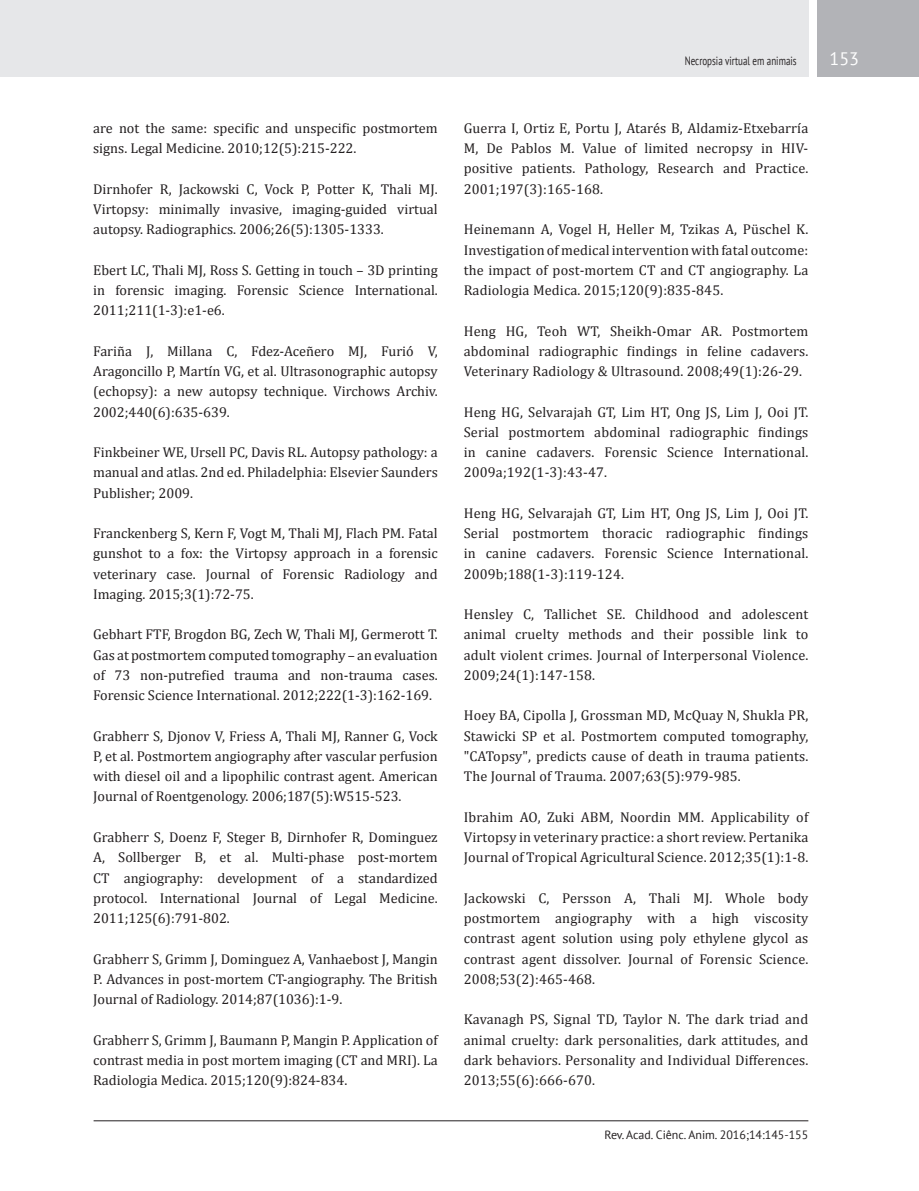
<style>
.page{position:relative;width:919px;height:1191px;background:#fff}
.page>*{position:absolute;margin:0;border:0;box-sizing:border-box;transform-origin:0 0}
.t1{font:18px "PT Sans";color:#fff}
.TEXTO{font:14.25px/20.2px "Cambria";color:#231f20;text-align:justify}
.t2{font:12px "PT Sans";color:#231f20}
.t3{font:12px "PT Sans";color:#231f20;scale:.75 1}
</style>
<div class="page">
<div style="left:0;top:0;width:808px;height:77px;background:#e6e7e9"></div>
<div style="left:816px;top:0;width:102px;height:77px;background:#b2b3b7"></div>
<hr style="left:94px;top:1120px;width:714px;height:1px;background:#231f20">
<p class="TEXTO" style="left:93px;top:118px;width:346px">are not the same: specific and unspecific postmortem signs. Legal Medicine. 2010;12(5):215-222.</p>
<p class="TEXTO" style="left:93px;top:179px;width:346px">Dirnhofer R, Jackowski C, Vock P, Potter K, Thali MJ.<br>Virtopsy: minimally invasive, imaging-guided virtual autopsy. Radiographics. 2006;26(5):1305-1333.</p>
<p class="TEXTO" style="left:93px;top:260px;width:346px">Ebert LC, Thali MJ, Ross S. Getting in touch – 3D printing in forensic imaging. Forensic Science International.<br>2011;211(1-3):e1-e6.</p>
<p class="TEXTO" style="left:93px;top:341px;width:346px">Fariña J, Millana C, Fdez-Aceñero MJ, Furió V, Aragoncillo P, Martín VG, et al. Ultrasonographic autopsy (echopsy): a new autopsy technique. Virchows Archiv.<br>2002;440(6):635-639.</p>
<p class="TEXTO" style="left:93px;top:442px;width:346px">Finkbeiner WE, Ursell PC, Davis RL. Autopsy pathology: a manual and atlas. 2nd ed. Philadelphia: Elsevier Saunders Publisher; 2009.</p>
<p class="TEXTO" style="left:93px;top:523px;width:346px">Franckenberg S, Kern F, Vogt M, Thali MJ, Flach PM. Fatal gunshot to a fox: the Virtopsy approach in a forensic veterinary case. Journal of Forensic Radiology and Imaging. 2015;3(1):72-75.</p>
<p class="TEXTO" style="left:93px;top:624px;width:346px">Gebhart FTF, Brogdon BG, Zech W, Thali MJ, Germerott T.<br>Gas at postmortem computed tomography – an evaluation of 73 non-putrefied trauma and non-trauma cases.<br>Forensic Science International. 2012;222(1-3):162-169.</p>
<p class="TEXTO" style="left:93px;top:725px;width:346px">Grabherr S, Djonov V, Friess A, Thali MJ, Ranner G, Vock P, et al. Postmortem angiography after vascular perfusion with diesel oil and a lipophilic contrast agent. American Journal of Roentgenology. 2006;187(5):W515-523.</p>
<p class="TEXTO" style="left:93px;top:827px;width:346px">Grabherr S, Doenz F, Steger B, Dirnhofer R, Dominguez A, Sollberger B, et al. Multi-phase post-mortem CT angiography: development of a standardized protocol. International Journal of Legal Medicine.<br>2011;125(6):791-802.</p>
<p class="TEXTO" style="left:93px;top:948px;width:346px">Grabherr S, Grimm J, Dominguez A, Vanhaebost J, Mangin P. Advances in post-mortem CT-angiography. The British Journal of Radiology. 2014;87(1036):1-9.</p>
<p class="TEXTO" style="left:93px;top:1029px;width:346px">Grabherr S, Grimm J, Baumann P, Mangin P. Application of contrast media in post mortem imaging (CT and MRI). La Radiologia Medica. 2015;120(9):824-834.</p>
<p class="t3" style="left:684px;top:53px;width:151px">Necropsia virtual em animais</p>
<p class="t1" style="left:829px;top:47px;width:31px">153</p>
<p class="TEXTO" style="left:463px;top:118px;width:346px">Guerra I, Ortiz E, Portu J, Atarés B, Aldamiz-Etxebarría M, De Pablos M. Value of limited necropsy in HIV&shy;positive patients. Pathology, Research and Practice.<br>2001;197(3):165-168.</p>
<p class="TEXTO" style="left:463px;top:219px;width:346px">Heinemann A, Vogel H, Heller M, Tzikas A, Püschel K.<br>Investigation of medical intervention with fatal outcome: the impact of post-mortem CT and CT angiography. La Radiologia Medica. 2015;120(9):835-845.</p>
<p class="TEXTO" style="left:463px;top:320px;width:346px">Heng HG, Teoh WT, Sheikh-Omar AR. Postmortem abdominal radiographic findings in feline cadavers.<br>Veterinary Radiology &amp; Ultrasound. 2008;49(1):26-29.</p>
<p class="TEXTO" style="left:463px;top:401px;width:346px">Heng HG, Selvarajah GT, Lim HT, Ong JS, Lim J, Ooi JT.<br>Serial postmortem abdominal radiographic findings in canine cadavers. Forensic Science International.<br>2009a;192(1-3):43-47.</p>
<p class="TEXTO" style="left:463px;top:503px;width:346px">Heng HG, Selvarajah GT, Lim HT, Ong JS, Lim J, Ooi JT.<br>Serial postmortem thoracic radiographic findings in canine cadavers. Forensic Science International.<br>2009b;188(1-3):119-124.</p>
<p class="TEXTO" style="left:463px;top:604px;width:346px">Hensley C, Tallichet SE. Childhood and adolescent animal cruelty methods and their possible link to adult violent crimes. Journal of Interpersonal Violence.<br>2009;24(1):147-158.</p>
<p class="TEXTO" style="left:463px;top:705px;width:346px">Hoey BA, Cipolla J, Grossman MD, McQuay N, Shukla PR, Stawicki SP et al. Postmortem computed tomography, "CATopsy", predicts cause of death in trauma patients.<br>The Journal of Trauma. 2007;63(5):979-985.</p>
<p class="TEXTO" style="left:463px;top:806px;width:346px">Ibrahim AO, Zuki ABM, Noordin MM. Applicability of Virtopsy in veterinary practice: a short review. Pertanika Journal of Tropical Agricultural Science. 2012;35(1):1-8.</p>
<p class="TEXTO" style="left:463px;top:887px;width:346px">Jackowski C, Persson A, Thali MJ. Whole body postmortem angiography with a high viscosity contrast agent solution using poly ethylene glycol as contrast agent dissolver. Journal of Forensic Science.<br>2008;53(2):465-468.</p>
<p class="TEXTO" style="left:463px;top:1009px;width:346px">Kavanagh PS, Signal TD, Taylor N. The dark triad and animal cruelty: dark personalities, dark attitudes, and dark behaviors. Personality and Individual Differences.<br>2013;55(6):666-670.</p>
<p class="t2" style="left:604px;top:1126px;width:205px">Rev. Acad. Ciênc. Anim. 2016;14:145-155</p>
</div>
